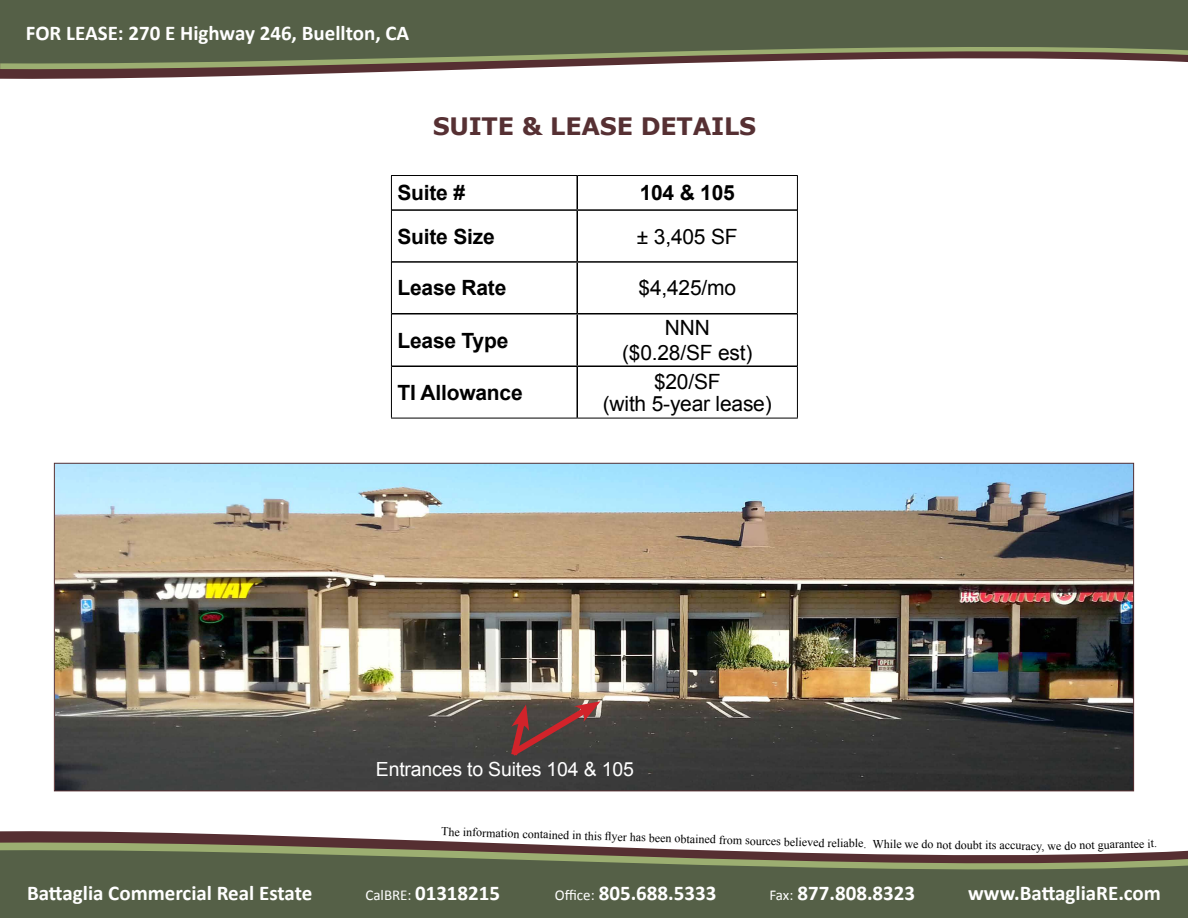
<style>
.page{position:relative;width:1188px;height:918px;background:#fff}
.page>*{position:absolute;margin:0;border:0;box-sizing:border-box;transform-origin:0 0}
.t1{font:700 24px "Verdana";letter-spacing:-.01em;color:#563033}
.t2{font:700 21px "Calibri";color:#fff}
.t3{font:21px/25.2px "Arial";letter-spacing:-.01em;color:#000;text-align:center}
.t4{font:700 21px "Arial";letter-spacing:-.01em;color:#000}
.t5{font:19.5px "Arial";letter-spacing:-.01em;color:#fff}
.t6{font:12px "Times New Roman";color:#000}
.s1{font-weight:400;font-size:15px}
</style>
<div class="page">
<svg style="left:0;top:831px;width:434px;height:10px;fill:#562f32"></svg>
<svg style="left:0;top:841px;width:635px;height:7px;background:#847464"></svg>
<svg style="left:0;top:848px;width:1188px;height:54px;background:#636a51"></svg>
<svg style="left:0;top:71px;width:414px;height:8px;fill:#562f32"></svg>
<svg style="left:0;top:65px;width:616px;height:6px;background:#826f62"></svg>
<svg style="left:0;top:15px;width:1188px;height:50px;background:#626950"></svg>
<div style="left:0;top:0;width:1188px;height:15px;background:#556047"></div>
<div style="left:0;top:902px;width:1188px;height:16px;background:#556047"></div>
<img style="left:56px;top:465px;width:1076px;height:324px">
<svg style="left:505px;top:701px;width:95px;height:61px;background:#5f403e"></svg>
<hr style="left:576px;top:176px;width:2px;height:33px;background:#000">
<hr style="left:392px;top:209px;width:185px;height:2px;background:#000">
<hr style="left:577px;top:209px;width:220px;height:2px;background:#000">
<hr style="left:576px;top:211px;width:2px;height:50px;background:#000">
<hr style="left:392px;top:261px;width:185px;height:2px;background:#000">
<hr style="left:577px;top:261px;width:220px;height:2px;background:#000">
<hr style="left:576px;top:263px;width:2px;height:50px;background:#000">
<hr style="left:392px;top:313px;width:185px;height:2px;background:#000">
<hr style="left:577px;top:313px;width:220px;height:2px;background:#000">
<hr style="left:576px;top:315px;width:2px;height:50px;background:#000">
<hr style="left:392px;top:365px;width:185px;height:2px;background:#000">
<hr style="left:577px;top:365px;width:220px;height:2px;background:#000">
<hr style="left:576px;top:367px;width:2px;height:51px;background:#000">
<hr style="left:391px;top:175px;width:186px;height:1px;background:#000">
<hr style="left:391px;top:176px;width:1px;height:34px;background:#000">
<hr style="left:577px;top:175px;width:221px;height:1px;background:#000">
<hr style="left:797px;top:176px;width:1px;height:34px;background:#000">
<hr style="left:391px;top:210px;width:1px;height:52px;background:#000">
<hr style="left:797px;top:210px;width:1px;height:52px;background:#000">
<hr style="left:391px;top:262px;width:1px;height:52px;background:#000">
<hr style="left:797px;top:262px;width:1px;height:52px;background:#000">
<hr style="left:391px;top:314px;width:1px;height:52px;background:#000">
<hr style="left:797px;top:314px;width:1px;height:52px;background:#000">
<hr style="left:391px;top:366px;width:1px;height:52px;background:#000">
<hr style="left:797px;top:366px;width:1px;height:52px;background:#000">
<hr style="left:391px;top:418px;width:186px;height:1px;background:#000">
<hr style="left:577px;top:418px;width:221px;height:1px;background:#000">
<p class="t2" style="left:26px;top:19px;width:385px">FOR LEASE: 270 E Highway 246, Buellton, CA</p>
<p class="t1" style="left:433px;top:110px;width:325px">SUITE &amp; LEASE DETAILS</p>
<p class="t4" style="left:397px;top:179px;width:69px">Suite #</p>
<p class="t4" style="left:640px;top:179px;width:97px">104 &amp; 105</p>
<p class="t4" style="left:397px;top:222px;width:99px">Suite Size</p>
<p class="t3" style="left:637px;top:224px;width:102px">± 3,405 SF</p>
<p class="t4" style="left:397px;top:274px;width:110px">Lease Rate</p>
<p class="t3" style="left:639px;top:276px;width:99px">$4,425/mo</p>
<p class="t4" style="left:397px;top:326px;width:112px">Lease Type</p>
<p class="t3" style="left:622px;top:315px;width:132px">NNN ($0.28/SF est)</p>
<p class="t4" style="left:397px;top:378px;width:127px">TI Allowance</p>
<p class="t3" style="left:603px;top:370px;width:170px;line-height:22.5px">$20/SF<br>(with 5-year lease)</p>
<p class="t5" style="left:376px;top:757px;width:259px">Entrances to Suites 104 &amp; 105</p>
<p class="t6" style="left:442px;top:822px;width:397px;rotate:2deg">The information contained in this f yer has been obtained from sources believed re</p>
<p class="t6" style="left:837px;top:835px;width:209px;rotate:1deg">liable. While we do not doubt its accuracy,</p>
<p class="t6" style="left:1047px;top:837px;width:111px;rotate:-1deg">we do not guarantee it.</p>
<p class="t2" style="left:27px;top:880px;width:287px">Battaglia Commercial Real Estate</p>
<p class="t2" style="left:365px;top:880px;width:136px"><span class="s1">CalBRE:</span> 01318215</p>
<p class="t2" style="left:555px;top:880px;width:163px"><span class="s1">Office:</span> 805.688.5333</p>
<p class="t2" style="left:769px;top:880px;width:147px"><span class="s1">Fax:</span> 877.808.8323</p>
<p class="t2" style="left:968px;top:880px;width:194px">www.BattagliaRE.com</p>
</div>
